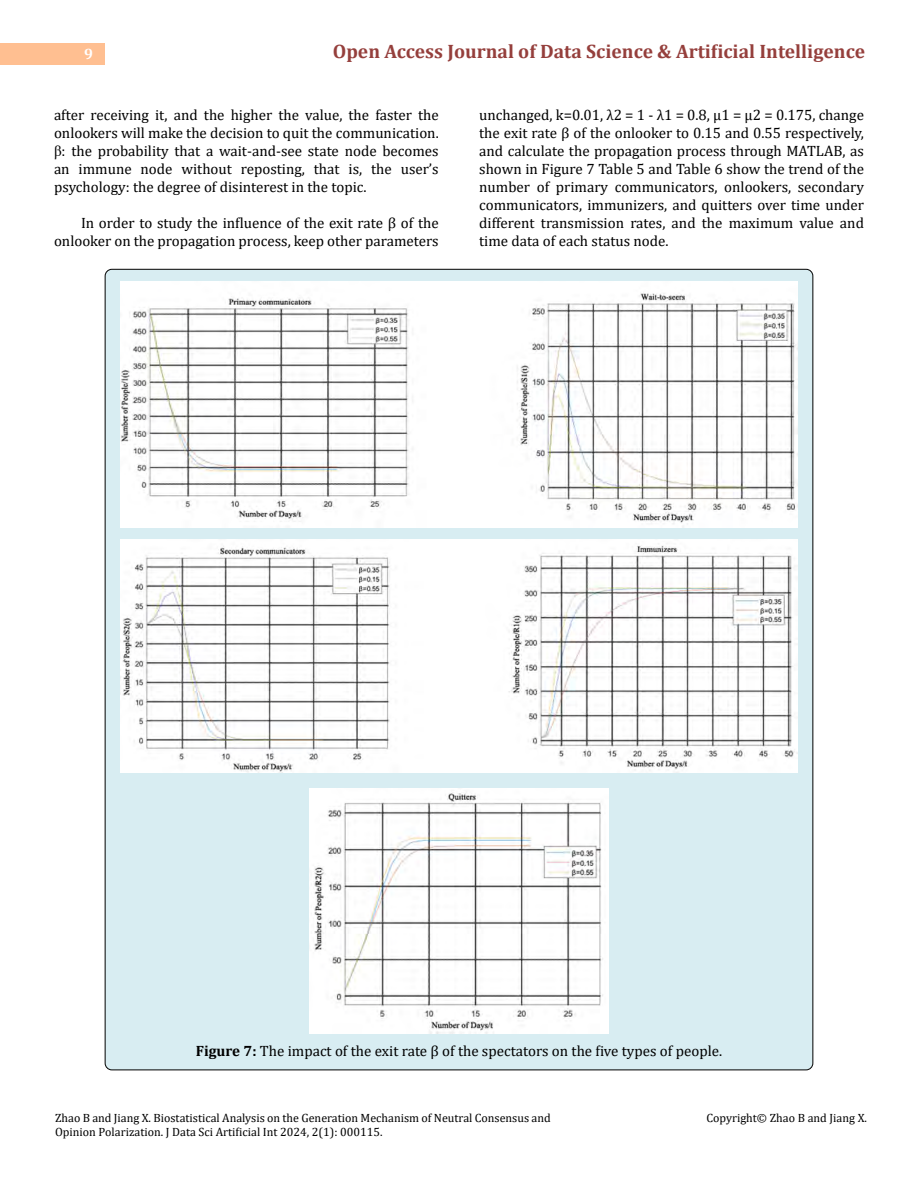
<style>
.page{position:relative;width:918px;height:1188px;background:#fff}
.page>*{position:absolute;margin:0;border:0;box-sizing:border-box;transform-origin:0 0}
.t1{font:700 19.5px "Cambria";color:#953f3c}
.t2{font:15px/18px "Cambria";color:#000;text-align:justify}
.t3{font:700 15px "Cambria";color:#fff}
.t4{font:12px/14.2px "Cambria";color:#000}
.s1{font-family:"Times New Roman"}
.s2{font-weight:700}
</style>
<div class="page">
<div style="left:0;top:43px;width:105px;height:21px;background:#ffbf91"></div>
<div style="left:105px;top:269px;width:708px;height:801px;background:#d8edf2;border-radius:7px"></div>
<img style="left:121px;top:282px;width:676px;height:246px">
<img style="left:121px;top:540px;width:676px;height:233px">
<img style="left:310px;top:789px;width:298px;height:244px">
<p class="t3" style="left:84px;top:44px;width:10px">9</p>
<h1 class="t1" style="left:333px;top:38px;width:534px">Open Access Journal of Data Science &amp; Artificial Intelligence</h1>
<p class="t2" style="left:54px;top:105px;width:386px">after receiving it, and the higher the value, the faster the onlookers will make the decision to quit the communication. <span class="s1">β</span>: the probability that a wait-and-see state node becomes an immune node without reposting, that is, the user’s psychology: the degree of disinterest in the topic.</p>
<p class="t2" style="left:54px;top:213px;width:386px;text-align:right">In order to study the influence of the exit rate β of the onlooker on the propagation process, keep other parameters</p>
<p class="t2" style="left:479px;top:105px;width:386px">unchanged, k=0.01, λ2 = 1 - λ1 = 0.8, μ1 = μ2 = 0.175, change the exit rate β of the onlooker to 0.15 and 0.55 respectively, and calculate the propagation process through MATLAB, as shown in Figure 7 Table 5 and Table 6 show the trend of the number of primary communicators, onlookers, secondary communicators, immunizers, and quitters over time under different transmission rates, and the maximum value and time data of each status node.</p>
<p class="t2" style="left:196px;top:1041px;width:528px"><span class="s2">Figure 7:</span> The impact of the exit rate β of the spectators on the five types of people.</p>
<p class="t4" style="left:55px;top:1111px;width:497px">Zhao B and Jiang X. Biostatistical Analysis on the Generation Mechanism of Neutral Consensus and<br>Opinion Polarization. J Data Sci Artificial Int 2024, 2(1): 000115.</p>
<p class="t4" style="left:706px;top:1111px;width:162px">Copyright© Zhao B and Jiang X.</p>
</div>
